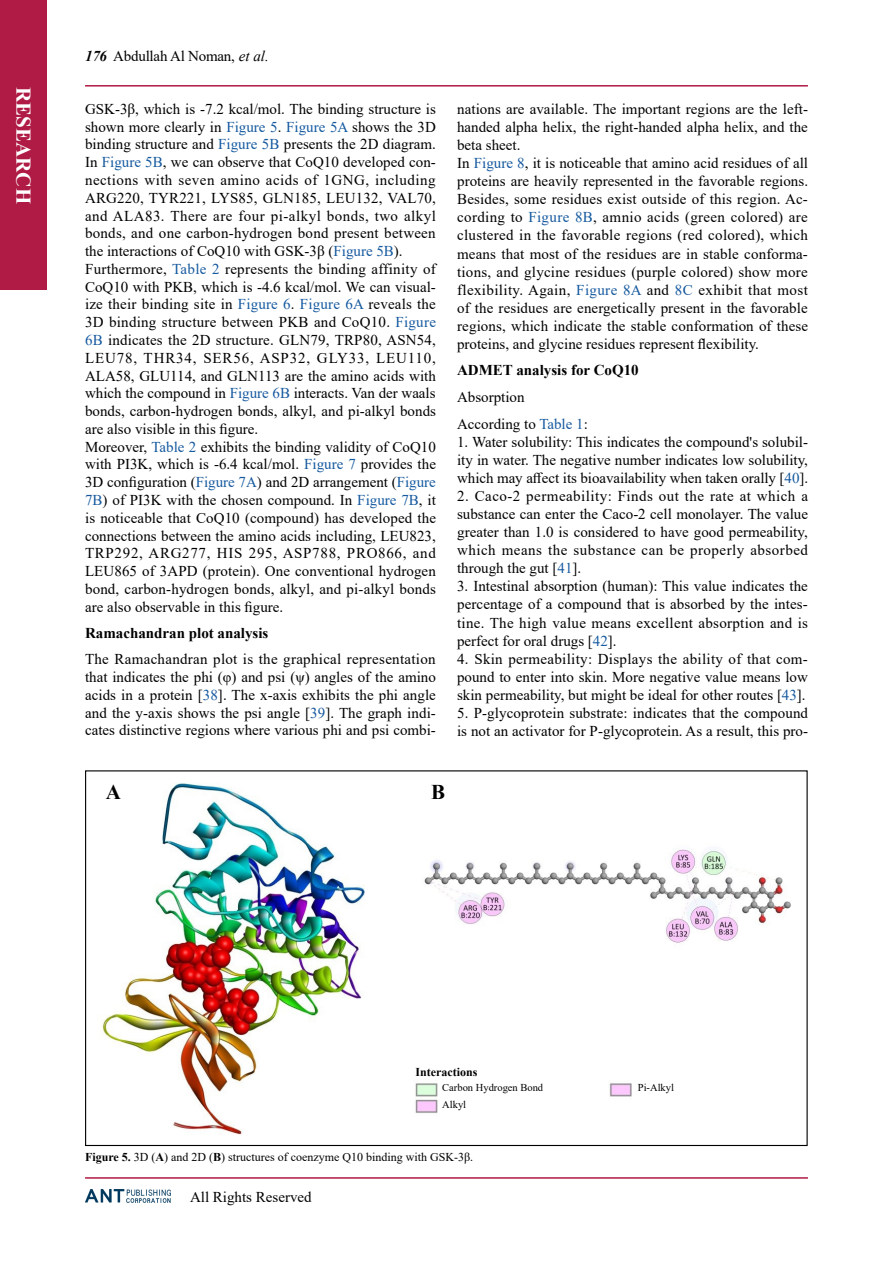
<style>
.page{position:relative;width:893px;height:1263px;background:#fff}
.page>*{position:absolute;margin:0;border:0;box-sizing:border-box;transform-origin:0 0}
.t1{font:700 21px "Times New Roman";color:#fff}
.t2{font:700 21px "Times New Roman";color:#000}
.t3{font:15px/17.7px "Times New Roman";color:#000;text-align:justify}
.t4{font:700 15px "Times New Roman";color:#000}
.t5{font:12px "Times New Roman";color:#000}
.t6{font:700 12px "Times New Roman";color:#000}
.t7{font:10.5px "Times New Roman";color:#000}
.s1{font-weight:700;font-style:italic}
.s2{font-style:italic}
.s3{color:#15599f}
.s4{font-weight:700}
</style>
<div class="page">
<hr style="left:85px;top:85px;width:723px;height:2px;background:#af1b45">
<hr style="left:85px;top:1177px;width:723px;height:2px;background:#af1b45">
<img style="left:85px;top:1189px;width:85px;height:13px">
<div style="left:0;top:0;width:47px;height:289px;background:#af1b45"></div>
<img style="left:102px;top:783px;width:689px;height:351px">
<div style="left:439px;top:1080px;width:108px;height:37px;background:#fff"></div>
<div style="left:632px;top:1075px;width:64px;height:24px;background:#fff"></div>
<div style="left:404px;top:1063px;width:85px;height:15px;background:#fff"></div>
<h1 class="t1" style="left:39px;top:87px;width:118px;rotate:90deg">RESEARCH</h1>
<p class="t3" style="left:85px;top:47px;width:185px"><span class="s1">176</span> Abdullah Al Noman, <span class="s2">et al.</span></p>
<p class="t3" style="left:85px;top:100px;width:352px;text-align:left">GSK-3β, which is -7.2 kcal/mol. The binding structure is shown more clearly in <span class="s3">Figure 5</span>. <span class="s3">Figure 5A</span> shows the 3D binding structure and <span class="s3">Figure 5B</span> presents the 2D diagram.<br>In <span class="s3">Figure 5B</span>, we can observe that CoQ10 developed con&shy;nections with seven amino acids of 1GNG, including ARG220, TYR221, LYS85, GLN185, LEU132, VAL70, and ALA83. There are four pi-alkyl bonds, two alkyl bonds, and one carbon-hydrogen bond present between the interactions of CoQ10 with GSK-3β (<span class="s3">Figure 5B</span>).<br>Furthermore, <span class="s3">Table 2</span> represents the binding affinity of CoQ10 with PKB, which is -4.6 kcal/mol. We can visual&shy;ize their binding site in <span class="s3">Figure 6</span>. <span class="s3">Figure 6A</span> reveals the 3D binding structure between PKB and CoQ10. <span class="s3">Figure 6B</span> indicates the 2D structure. GLN79, TRP80, ASN54, LEU78, THR34, SER56, ASP32, GLY33, LEU110, ALA58, GLU114, and GLN113 are the amino acids with which the compound in <span class="s3">Figure 6B</span> interacts. Van der waals bonds, carbon-hydrogen bonds, alkyl, and pi-alkyl bonds are also visible in this figure.<br>Moreover, <span class="s3">Table 2</span> exhibits the binding validity of CoQ10 with PI3K, which is -6.4 kcal/mol. <span class="s3">Figure 7</span> provides the 3D configuration (<span class="s3">Figure 7A</span>) and 2D arrangement (<span class="s3">Figure 7B</span>) of PI3K with the chosen compound. In <span class="s3">Figure 7B</span>, it is noticeable that CoQ10 (compound) has developed the connections between the amino acids including, LEU823, TRP292, ARG277, HIS 295, ASP788, PRO866, and LEU865 of 3APD (protein). One conventional hydrogen bond, carbon-hydrogen bonds, alkyl, and pi-alkyl bonds are also observable in this figure.</p>
<p class="t4" style="left:85px;top:622px;width:185px">Ramachandran plot analysis</p>
<p class="t3" style="left:85px;top:650px;width:352px">The Ramachandran plot is the graphical representation that indicates the phi (φ) and psi (ψ) angles of the amino acids in a protein [<span class="s3">38</span>]. The x-axis exhibits the phi angle and the y-axis shows the psi angle [<span class="s3">39</span>]. The graph indi&shy;cates distinctive regions where various phi and psi combi-</p>
<p class="t3" style="left:457px;top:99px;width:352px;text-align:left">nations are available. The important regions are the left&shy;handed alpha helix, the right-handed alpha helix, and the beta sheet.<br>In <span class="s3">Figure 8</span>, it is noticeable that amino acid residues of all proteins are heavily represented in the favorable regions.<br>Besides, some residues exist outside of this region. Ac&shy;cording to <span class="s3">Figure 8B</span>, amnio acids (green colored) are clustered in the favorable regions (red colored), which means that most of the residues are in stable conforma&shy;tions, and glycine residues (purple colored) show more flexibility. Again, <span class="s3">Figure 8A</span> and <span class="s3">8C</span> exhibit that most of the residues are energetically present in the favorable regions, which indicate the stable conformation of these proteins, and glycine residues represent flexibility.</p>
<p class="t4" style="left:457px;top:360px;width:183px">ADMET analysis for CoQ10</p>
<p class="t3" style="left:457px;top:383px;width:132px;line-height:26.5px">Absorption<br>According to <span class="s3">Table 1</span>:</p>
<p class="t3" style="left:457px;top:432px;width:352px">1. Water solubility: This indicates the compound's solubil&shy;ity in water. The negative number indicates low solubility, which may affect its bioavailability when taken orally [<span class="s3">40</span>].</p>
<p class="t3" style="left:457px;top:486px;width:352px">2. Caco-2 permeability: Finds out the rate at which a substance can enter the Caco-2 cell monolayer. The value greater than 1.0 is considered to have good permeability, which means the substance can be properly absorbed through the gut [<span class="s3">41</span>].</p>
<p class="t3" style="left:457px;top:577px;width:352px;line-height:18.1px">3. Intestinal absorption (human): This value indicates the percentage of a compound that is absorbed by the intes&shy;tine. The high value means excellent absorption and is perfect for oral drugs [<span class="s3">42</span>].</p>
<p class="t3" style="left:457px;top:649px;width:352px;line-height:18.1px">4. Skin permeability: Displays the ability of that com&shy;pound to enter into skin. More negative value means low skin permeability, but might be ideal for other routes [<span class="s3">43</span>].</p>
<p class="t3" style="left:457px;top:703px;width:352px;line-height:18.1px">5. P-glycoprotein substrate: indicates that the compound is not an activator for P-glycoprotein. As a result, this pro-</p>
<h1 class="t2" style="left:106px;top:777px;width:17px">A</h1>
<h1 class="t2" style="left:431px;top:777px;width:16px">B</h1>
<p class="t6" style="left:415px;top:1064px;width:63px">Interactions</p>
<p class="t7" style="left:442px;top:1080px;width:102px">Carbon Hydrogen Bond</p>
<p class="t7" style="left:638px;top:1080px;width:38px">Pi-Alkyl</p>
<p class="t7" style="left:442px;top:1097px;width:25px">Alkyl</p>
<p class="t5" style="left:85px;top:1148px;width:390px"><span class="s4">Figure 5.</span> 3D (<span class="s4">A</span>) and 2D (<span class="s4">B</span>) structures of coenzyme Q10 binding with GSK-3β.</p>
<p class="t3" style="left:190px;top:1187px;width:123px">All Rights Reserved</p>
</div>
